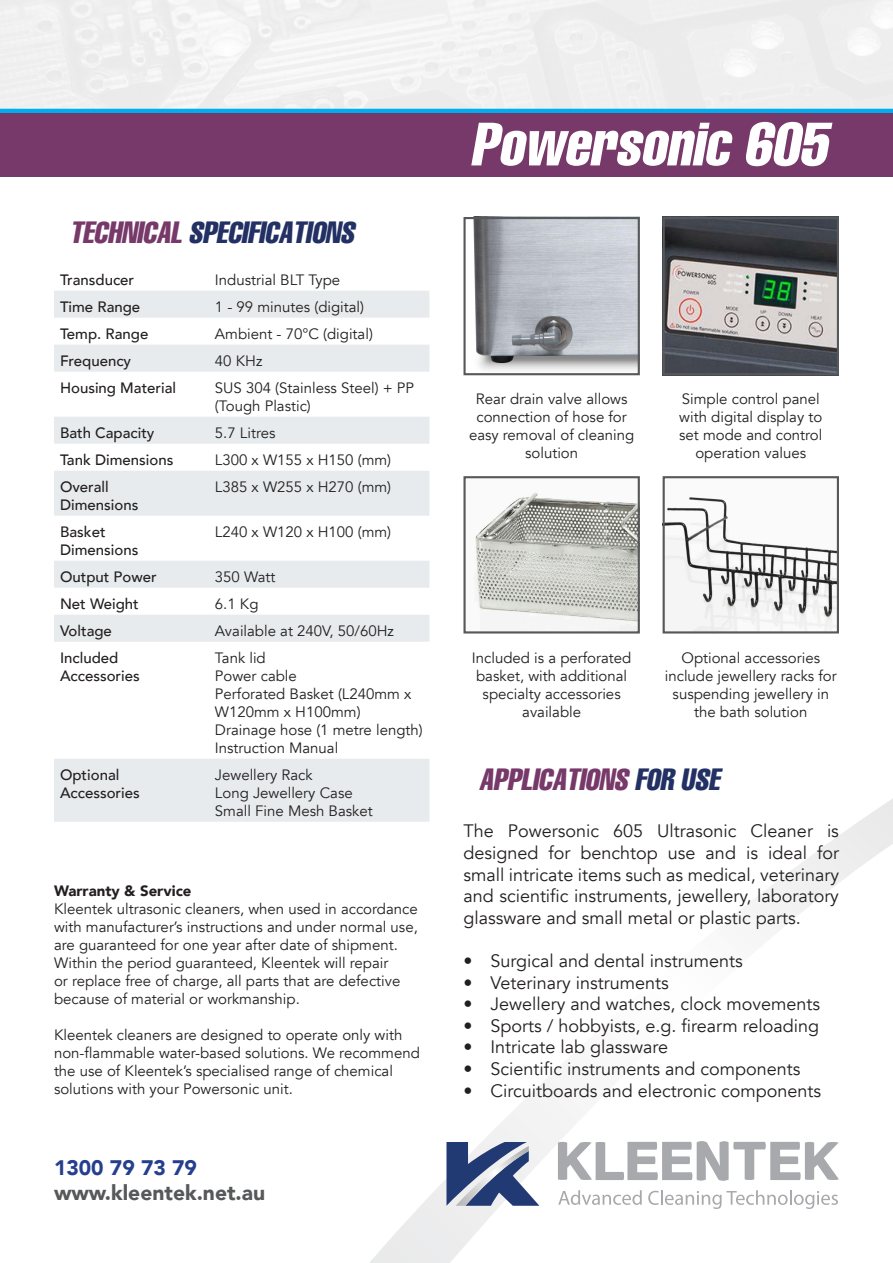
<style>
.page{position:relative;width:893px;height:1263px;background:#fff}
.page>*{position:absolute;margin:0;border:0;box-sizing:border-box;transform-origin:0 0}
.t1{font:italic 500 60px "AG Letterica Compr";color:#fff}
.t2{font:italic 500 30px "AG Letterica Compr";color:#233064}
.t3{font:italic 500 30px "AG Letterica Compr";color:#763969}
.t4{font:900 21px "Avenir";color:#57585a}
.t5{font:900 21px "Avenir";color:#253f8e}
.t6{font:18px/21.6px "Avenir";color:#231f20;text-align:justify}
.t7{font:15px/18px "Avenir";color:#231f20;text-align:center}
.t8{font:500 15px/18px "Avenir";color:#231f20}
.t9{font:900 15px "Avenir";color:#231f20}
.s1{color:#763969}
.s2{color:#233064}
</style>
<div class="page">
<svg style="left:369px;top:784px;width:524px;height:479px"></svg>
<div style="left:0;top:113px;width:893px;height:64px;background:#763969"></div>
<hr style="left:0;top:109px;width:893px;height:4px;background:#00aeef">
<div style="left:54px;top:291px;width:375px;height:27px;background:#e7ebed"></div>
<svg style="left:54px;top:345px;width:375px;height:477px"></svg>
<svg style="left:558px;top:1140px;width:281px;height:41px"></svg>
<svg style="left:558px;top:1190px;width:84px;height:15px"></svg>
<svg style="left:648px;top:1190px;width:190px;height:19px"></svg>
<svg style="left:446px;top:1142px;width:93px;height:64px"></svg>
<img style="left:473px;top:220px;width:164px;height:151px">
<div style="left:463px;top:217px;width:177px;height:158px;border:2px solid #57585a"></div>
<img style="left:475px;top:492px;width:162px;height:138px">
<div style="left:463px;top:476px;width:177px;height:157px;border:2px solid #57585a"></div>
<img style="left:666px;top:497px;width:170px;height:133px">
<div style="left:663px;top:476px;width:176px;height:157px;border:2px solid #57585a"></div>
<img style="left:666px;top:220px;width:170px;height:152px">
<div style="left:663px;top:217px;width:176px;height:158px;border:2px solid #57585a"></div>
<p class="t2" style="left:71px;top:217px;width:286px"><span class="s1">TECHNICAL</span> SPECIFICATIONS</p>
<p class="t8" style="left:60px;top:270px;width:76px">Transducer</p>
<p class="t7" style="left:215px;top:271px;width:127px">Industrial BLT Type</p>
<p class="t8" style="left:60px;top:297px;width:82px">Time Range</p>
<p class="t7" style="left:215px;top:298px;width:151px">1 - 99 minutes (digital)</p>
<p class="t8" style="left:60px;top:324px;width:90px">Temp. Range</p>
<p class="t7" style="left:215px;top:325px;width:159px">Ambient - 70°C (digital)</p>
<p class="t8" style="left:60px;top:351px;width:73px">Frequency</p>
<p class="t7" style="left:215px;top:352px;width:49px">40 KHz</p>
<p class="t8" style="left:60px;top:378px;width:118px">Housing Material</p>
<p class="t7" style="left:215px;top:379px;width:201px;text-align:left">SUS 304 (Stainless Steel) + PP (Tough Plastic)</p>
<p class="t8" style="left:60px;top:423px;width:96px">Bath Capacity</p>
<p class="t7" style="left:215px;top:424px;width:62px">5.7 Litres</p>
<p class="t8" style="left:60px;top:450px;width:115px">Tank Dimensions</p>
<p class="t7" style="left:215px;top:451px;width:178px">L300 x W155 x H150 (mm)</p>
<p class="t8" style="left:60px;top:477px;width:80px">Overall<br>Dimensions</p>
<p class="t7" style="left:215px;top:478px;width:178px">L385 x W255 x H270 (mm)</p>
<p class="t8" style="left:60px;top:522px;width:80px">Basket<br>Dimensions</p>
<p class="t7" style="left:215px;top:523px;width:178px">L240 x W120 x H100 (mm)</p>
<p class="t8" style="left:60px;top:567px;width:98px">Output Power</p>
<p class="t7" style="left:215px;top:568px;width:62px">350 Watt</p>
<p class="t8" style="left:60px;top:594px;width:80px">Net Weight</p>
<p class="t7" style="left:215px;top:595px;width:45px">6.1 Kg</p>
<p class="t8" style="left:60px;top:621px;width:53px">Voltage</p>
<p class="t7" style="left:215px;top:622px;width:180px">Available at 240V, 50/60Hz</p>
<p class="t8" style="left:60px;top:648px;width:81px">Included<br>Accessories</p>
<p class="t7" style="left:215px;top:649px;width:52px">Tank lid</p>
<p class="t7" style="left:215px;top:667px;width:83px">Power cable</p>
<p class="t7" style="left:215px;top:685px;width:198px;text-align:left">Perforated Basket (L240mm x<br>W120mm x H100mm)</p>
<p class="t7" style="left:215px;top:721px;width:209px">Drainage hose (1 metre length)</p>
<p class="t7" style="left:215px;top:739px;width:125px">Instruction Manual</p>
<p class="t8" style="left:60px;top:765px;width:81px">Optional<br>Accessories</p>
<p class="t7" style="left:215px;top:766px;width:99px">Jewellery Rack</p>
<p class="t7" style="left:215px;top:784px;width:139px">Long Jewellery Case</p>
<p class="t7" style="left:215px;top:802px;width:159px">Small Fine Mesh Basket</p>
<p class="t9" style="left:54px;top:878px;width:139px">Warranty &amp; Service</p>
<p class="t7" style="left:54px;top:900px;width:365px;text-align:left">Kleentek ultrasonic cleaners, when used in accordance with manufacturer’s instructions and under normal use, are guaranteed for one year after date of shipment.<br>Within the period guaranteed, Kleentek will repair<br>or replace free of charge, all parts that are defective because of material or workmanship.</p>
<p class="t7" style="left:54px;top:1026px;width:367px;text-align:left">Kleentek cleaners are designed to operate only with non-flammable water-based solutions. We recommend the use of Kleentek’s specialised range of chemical solutions with your Powersonic unit.</p>
<h3 class="t5" style="left:54px;top:1149px;width:144px">1300 79 73 79</h3>
<h3 class="t4" style="left:54px;top:1174px;width:213px">www.kleentek.net.au</h3>
<p class="t1" style="left:473px;top:112px;width:358px">Powersonic 605</p>
<p class="t7" style="left:469px;top:390px;width:167px">Rear drain valve allows connection of hose for easy removal of cleaning solution</p>
<p class="t7" style="left:679px;top:390px;width:145px">Simple control panel with digital display to set mode and control operation values</p>
<p class="t7" style="left:472px;top:649px;width:161px">Included is a perforated basket, with additional specialty accessories available</p>
<p class="t7" style="left:665px;top:649px;width:173px">Optional accessories include jewellery racks for suspending jewellery in the bath solution</p>
<p class="t3" style="left:480px;top:763px;width:242px">APPLICATIONS <span class="s2">FOR USE</span></p>
<p class="t6" style="left:463px;top:821px;width:377px">The Powersonic 605 Ultrasonic Cleaner is designed for benchtop use and is ideal for small intricate items such as medical, veterinary and scientific instruments, jewellery, laboratory glassware and small metal or plastic parts.</p>
<p class="t6" style="left:463px;top:950px;width:281px">• Surgical and dental instruments</p>
<p class="t6" style="left:463px;top:972px;width:207px">• Veterinary instruments</p>
<p class="t6" style="left:463px;top:993px;width:358px">• Jewellery and watches, clock movements</p>
<p class="t6" style="left:463px;top:1015px;width:357px">• Sports / hobbyists, e.g. firearm reloading</p>
<p class="t6" style="left:463px;top:1037px;width:206px">• Intricate lab glassware</p>
<p class="t6" style="left:463px;top:1058px;width:338px">• Scientific instruments and components</p>
<p class="t6" style="left:463px;top:1080px;width:359px">• Circuitboards and electronic components</p>
</div>
